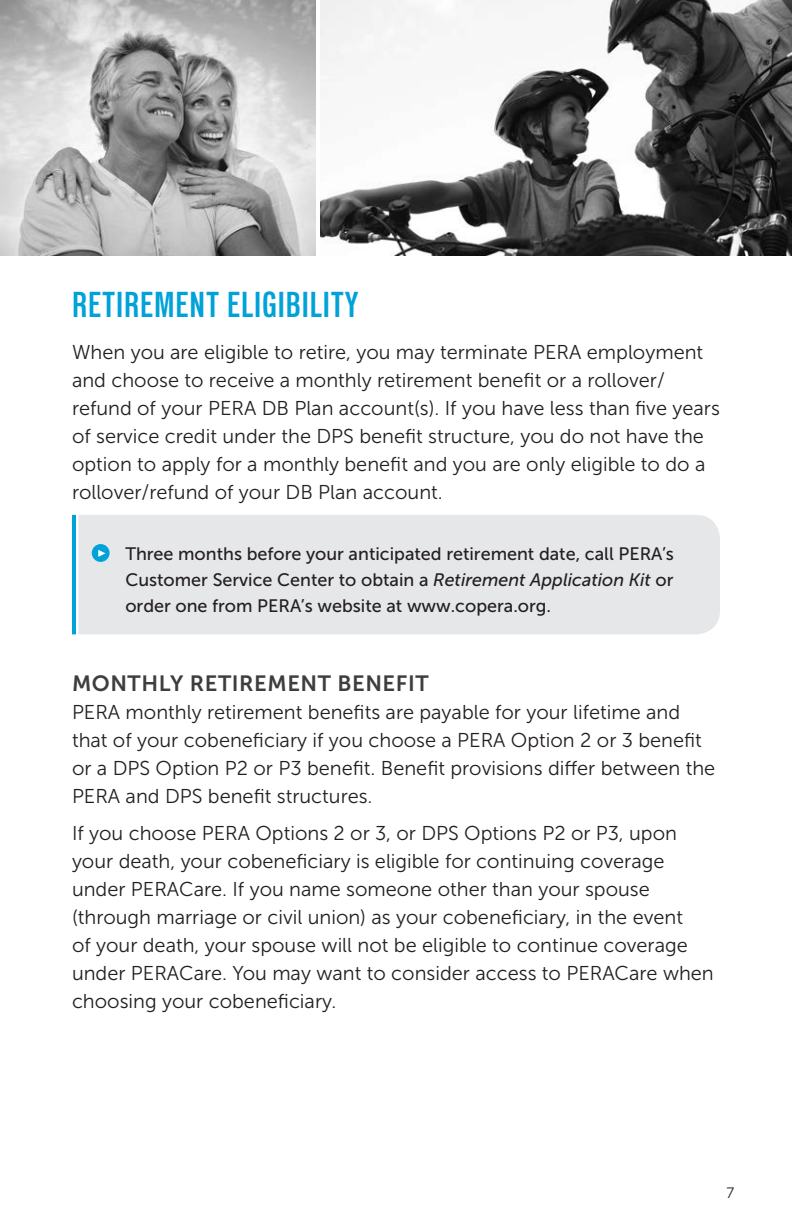
<style>
.page{position:relative;width:792px;height:1224px;background:#fff}
.page>*{position:absolute;margin:0;border:0;box-sizing:border-box;transform-origin:0 0}
.Major_Header{font:600 condensed 36px "Lorimer No 2";letter-spacing:.025em;color:#00a2d8}
.Subhead{font:22px "Museo Sans 700";letter-spacing:.025em;color:#3e3e3f}
.Body_Copy{font:20px/28px "Museo Sans 300";color:#231f20}
.BoxText{font:20px/28px "Museo Sans 300";color:#231f20}
.Callout_copy{font:18px/26px "Museo Sans 500";color:#231f20;text-align:justify}
.t1{font:15px "Museo Sans 300";color:#231f20}
.s1{font-style:italic}
</style>
<div class="page">
<div style="left:78px;top:515px;width:642px;height:119px;background:#e6e7e9"></div>
<hr style="left:72px;top:515px;width:4px;height:119px;background:#00a2d8">
<div style="left:93px;top:545px;width:16px;height:16px;background:#00a2d8;border-radius:50%"></div>
<div style="left:92px;top:544px;width:18px;height:18px;border:2px solid #00a2d8;border-radius:50%"></div>
<svg style="left:98px;top:550px;width:7px;height:7px"></svg>
<img style="left:321px;top:0;width:471px;height:255px">
<img style="left:0;top:0;width:315px;height:255px">
<p class="Major_Header" style="left:72px;top:284px;width:288px">RETIREMENT ELIGIBILITY</p>
<p class="Body_Copy" style="left:72px;top:338px;width:649px">When you are eligible to retire, you may terminate PERA employment and choose to receive a monthly retirement benefit or a rollover/ refund of your PERA DB Plan account(s). If you have less than five years of service credit under the DPS benefit structure, you do not have the option to apply for a monthly benefit and you are only eligible to do a rollover/refund of your DB Plan account.</p>
<p class="Callout_copy" style="left:125px;top:541px;width:550px">Three months before your anticipated retirement date, call PERA’s Customer Service Center to obtain a <span class="s1">Retirement Application Kit</span> or order one from PERA’s website at www.copera.org.</p>
<p class="Subhead" style="left:72px;top:671px;width:358px">MONTHLY RETIREMENT BENEFIT</p>
<p class="Body_Copy" style="left:72px;top:698px;width:645px">PERA monthly retirement benefits are payable for your lifetime and that of your cobeneficiary if you choose a PERA Option 2 or 3 benefit or a DPS Option P2 or P3 benefit. Benefit provisions differ between the PERA and DPS benefit structures.</p>
<p class="BoxText" style="left:72px;top:819px;width:643px">If you choose PERA Options 2 or 3, or DPS Options P2 or P3, upon your death, your cobeneficiary is eligible for continuing coverage under PERACare. If you name someone other than your spouse (through marriage or civil union) as your cobeneficiary, in the event<br>of your death, your spouse will not be eligible to continue coverage under PERACare. You may want to consider access to PERACare when choosing your cobeneficiary.</p>
<p class="t1" style="left:727px;top:1184px;width:9px">7</p>
</div>
